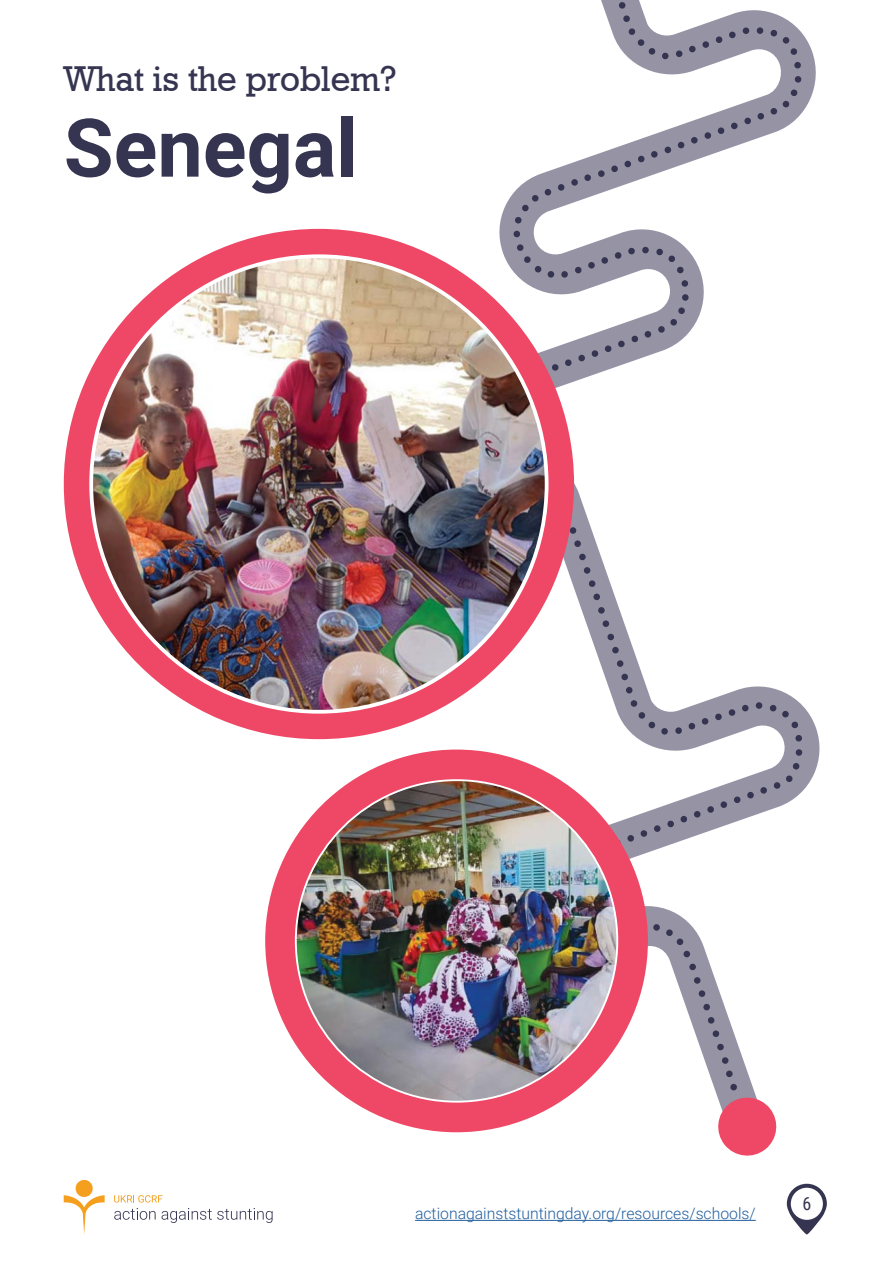
<style>
.page{position:relative;width:893px;height:1263px;background:#fff}
.page>*{position:absolute;margin:0;border:0;box-sizing:border-box;transform-origin:0 0}
.t1{font:700 81px "Roboto";color:#363551}
.t2{font:36px "Geometric Slab 712 BT Medium A";color:#363551}
.t3{font:18px "Roboto Condensed";color:#363551}
.t4{font:300 15.75px "Roboto";color:#215e9e}
</style>
<div class="page">
<svg style="left:364px;top:0;width:456px;height:1112px"></svg>
<svg style="left:618px;top:2px;width:8px;height:7px"></svg>
<svg style="left:623px;top:15px;width:7px;height:7px"></svg>
<svg style="left:702px;top:41px;width:7px;height:7px"></svg>
<svg style="left:689px;top:45px;width:7px;height:8px"></svg>
<svg style="left:675px;top:50px;width:8px;height:7px"></svg>
<svg style="left:662px;top:52px;width:7px;height:8px"></svg>
<svg style="left:628px;top:28px;width:28px;height:27px"></svg>
<svg style="left:756px;top:27px;width:8px;height:7px"></svg>
<svg style="left:742px;top:27px;width:8px;height:7px"></svg>
<svg style="left:729px;top:31px;width:7px;height:8px"></svg>
<svg style="left:715px;top:36px;width:8px;height:7px"></svg>
<svg style="left:770px;top:29px;width:27px;height:26px"></svg>
<svg style="left:794px;top:62px;width:7px;height:7px"></svg>
<svg style="left:794px;top:76px;width:8px;height:7px"></svg>
<svg style="left:757px;top:113px;width:7px;height:7px"></svg>
<svg style="left:744px;top:117px;width:7px;height:8px"></svg>
<svg style="left:731px;top:122px;width:7px;height:8px"></svg>
<svg style="left:717px;top:127px;width:8px;height:7px"></svg>
<svg style="left:704px;top:132px;width:7px;height:7px"></svg>
<svg style="left:770px;top:89px;width:28px;height:26px"></svg>
<svg style="left:691px;top:137px;width:7px;height:7px"></svg>
<svg style="left:664px;top:141px;width:21px;height:13px"></svg>
<svg style="left:651px;top:151px;width:7px;height:7px"></svg>
<svg style="left:637px;top:155px;width:8px;height:8px"></svg>
<svg style="left:624px;top:160px;width:7px;height:8px"></svg>
<svg style="left:611px;top:165px;width:7px;height:8px"></svg>
<svg style="left:598px;top:170px;width:7px;height:7px"></svg>
<svg style="left:584px;top:174px;width:7px;height:7px"></svg>
<svg style="left:571px;top:179px;width:7px;height:7px"></svg>
<svg style="left:513px;top:230px;width:7px;height:8px"></svg>
<svg style="left:515px;top:184px;width:50px;height:40px"></svg>
<svg style="left:628px;top:247px;width:7px;height:8px"></svg>
<svg style="left:614px;top:252px;width:8px;height:7px"></svg>
<svg style="left:601px;top:257px;width:7px;height:7px"></svg>
<svg style="left:588px;top:262px;width:7px;height:7px"></svg>
<svg style="left:575px;top:266px;width:7px;height:8px"></svg>
<svg style="left:561px;top:271px;width:7px;height:7px"></svg>
<svg style="left:642px;top:246px;width:7px;height:8px"></svg>
<svg style="left:516px;top:244px;width:39px;height:34px"></svg>
<svg style="left:656px;top:248px;width:28px;height:26px"></svg>
<svg style="left:681px;top:280px;width:7px;height:7px"></svg>
<svg style="left:682px;top:294px;width:7px;height:7px"></svg>
<svg style="left:644px;top:331px;width:8px;height:7px"></svg>
<svg style="left:631px;top:335px;width:7px;height:8px"></svg>
<svg style="left:618px;top:340px;width:7px;height:8px"></svg>
<svg style="left:591px;top:345px;width:21px;height:12px"></svg>
<svg style="left:658px;top:307px;width:27px;height:26px"></svg>
<svg style="left:578px;top:354px;width:7px;height:8px"></svg>
<svg style="left:565px;top:359px;width:7px;height:7px"></svg>
<svg style="left:551px;top:364px;width:8px;height:7px"></svg>
<svg style="left:583px;top:567px;width:8px;height:7px"></svg>
<svg style="left:579px;top:553px;width:7px;height:8px"></svg>
<svg style="left:574px;top:540px;width:7px;height:7px"></svg>
<svg style="left:569px;top:527px;width:8px;height:7px"></svg>
<svg style="left:602px;top:620px;width:8px;height:7px"></svg>
<svg style="left:598px;top:607px;width:7px;height:7px"></svg>
<svg style="left:588px;top:580px;width:8px;height:7px"></svg>
<svg style="left:593px;top:593px;width:7px;height:7px"></svg>
<svg style="left:607px;top:633px;width:12px;height:21px"></svg>
<svg style="left:621px;top:673px;width:12px;height:21px"></svg>
<svg style="left:616px;top:660px;width:8px;height:7px"></svg>
<svg style="left:742px;top:704px;width:7px;height:8px"></svg>
<svg style="left:728px;top:709px;width:8px;height:7px"></svg>
<svg style="left:715px;top:713px;width:7px;height:7px"></svg>
<svg style="left:688px;top:718px;width:21px;height:12px"></svg>
<svg style="left:675px;top:727px;width:7px;height:7px"></svg>
<svg style="left:630px;top:700px;width:38px;height:35px"></svg>
<svg style="left:755px;top:702px;width:8px;height:7px"></svg>
<svg style="left:769px;top:704px;width:33px;height:38px"></svg>
<svg style="left:795px;top:749px;width:8px;height:7px"></svg>
<svg style="left:773px;top:762px;width:27px;height:27px"></svg>
<svg style="left:760px;top:787px;width:7px;height:7px"></svg>
<svg style="left:747px;top:791px;width:7px;height:8px"></svg>
<svg style="left:733px;top:796px;width:8px;height:7px"></svg>
<svg style="left:720px;top:801px;width:7px;height:7px"></svg>
<svg style="left:707px;top:806px;width:7px;height:7px"></svg>
<svg style="left:694px;top:810px;width:7px;height:8px"></svg>
<svg style="left:680px;top:815px;width:7px;height:8px"></svg>
<svg style="left:667px;top:820px;width:7px;height:8px"></svg>
<svg style="left:654px;top:825px;width:7px;height:7px"></svg>
<svg style="left:640px;top:830px;width:8px;height:7px"></svg>
<svg style="left:627px;top:835px;width:7px;height:7px"></svg>
<svg style="left:653px;top:924px;width:7px;height:7px"></svg>
<svg style="left:694px;top:977px;width:7px;height:7px"></svg>
<svg style="left:666px;top:929px;width:30px;height:41px"></svg>
<svg style="left:703px;top:1003px;width:7px;height:8px"></svg>
<svg style="left:698px;top:990px;width:8px;height:7px"></svg>
<svg style="left:707px;top:1017px;width:8px;height:7px"></svg>
<svg style="left:721px;top:1057px;width:8px;height:7px"></svg>
<svg style="left:717px;top:1043px;width:7px;height:8px"></svg>
<svg style="left:712px;top:1030px;width:8px;height:7px"></svg>
<svg style="left:726px;top:1070px;width:7px;height:7px"></svg>
<svg style="left:715px;top:1083px;width:65px;height:73px"></svg>
<div style="left:64px;top:229px;width:510px;height:510px;background:#ef4867;border-radius:50%"></div>
<img style="left:91px;top:256px;width:456px;height:456px;border-radius:228px">
<div style="left:265px;top:749px;width:383px;height:383px;background:#ef4867;border-radius:50%"></div>
<img style="left:296px;top:780px;width:321px;height:322px;border-radius:161px">
<svg style="left:64px;top:1180px;width:41px;height:54px"></svg>
<svg style="left:114px;top:1195px;width:48px;height:7px"></svg>
<svg style="left:114px;top:1208px;width:42px;height:12px"></svg>
<svg style="left:162px;top:1208px;width:111px;height:15px"></svg>
<svg style="left:787px;top:1184px;width:40px;height:50px"></svg>
<div style="left:791px;top:1188px;width:32px;height:32px;background:#fff;border-radius:50%"></div>
<hr style="left:415px;top:1220px;width:341px;height:1px;background:#215e9e">
<h2 class="t2" style="left:64px;top:56px;width:335px">What is the problem?</h2>
<h1 class="t1" style="left:64px;top:91px;width:295px">Senegal</h1>
<p class="t4" style="left:415px;top:1202px;width:342px">actionagainststuntingday.org/resources/schools/</p>
<p class="t3" style="left:802px;top:1191px;width:10px">6</p>
</div>
